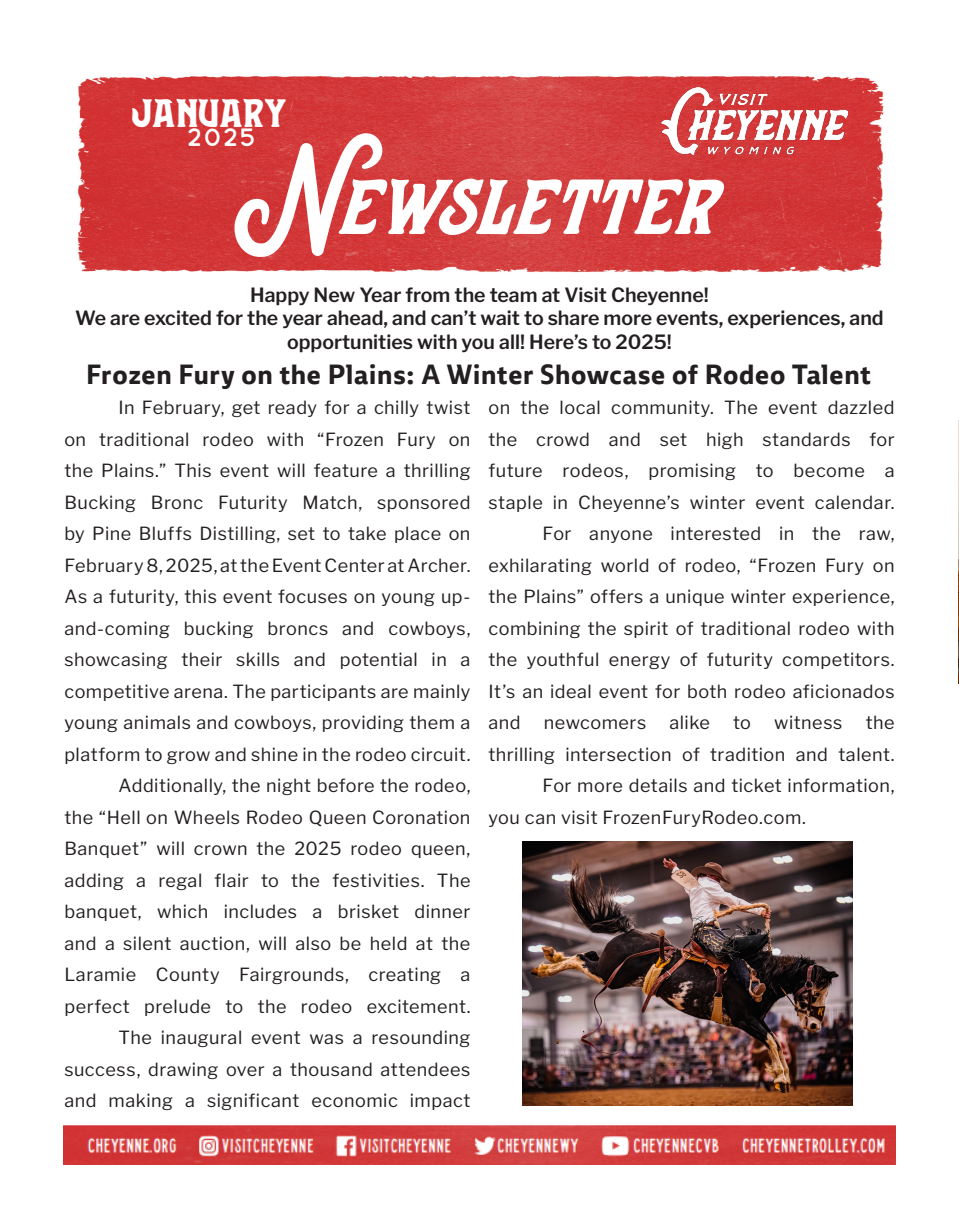
<style>
.page{position:relative;width:959px;height:1229px;background:#fff}
.page>*{position:absolute;margin:0;border:0;box-sizing:border-box;transform-origin:0 0}
.t1{font:99.15px "Stranger Script Caps";letter-spacing:-.04em;color:#fff}
.t2{font:39.9px "Stranger";color:#fff}
.t3{font:700 27px "Ebony";letter-spacing:.025em;color:#231f20}
.t4{font:25.05px "Stranger Wide";color:#fff}
.t5{font:600 19.5px/23.4px "Libre Franklin";color:#231f20;text-align:center}
.t6{font:18px/31.5px "Libre Franklin";letter-spacing:.025em;color:#231f20;text-align:right}
</style>
<div class="page">
<img style="left:77px;top:75px;width:807px;height:198px">
<img style="left:661px;top:88px;width:186px;height:66px">
<img style="left:63px;top:1125px;width:832px;height:39px">
<img style="left:958px;top:420px;width:1px;height:263px">
<img style="left:522px;top:841px;width:330px;height:264px">
<p class="t2" style="left:131px;top:90px;width:157px">JANUARY</p>
<p class="t4" style="left:186px;top:123px;width:72px">2025</p>
<p class="t1" style="left:234px;top:116px;width:489px">Ne wsletter</p>
<p class="t5" style="left:250px;top:281px;width:460px">Happy New Year from the team at Visit Cheyenne!</p>
<p class="t5" style="left:75px;top:305px;width:810px">We are excited for the year ahead, and can’t wait to share more events, experiences, and opportunities with you all! Here’s to 2025!</p>
<h2 class="t3" style="left:86px;top:356px;width:786px">Frozen Fury on the Plains: A Winter Showcase of Rodeo Talent</h2>
<h2 class="t6" style="left:64px;top:390px;width:407px">In February, get ready for a chilly twist<br>on traditional rodeo with “Frozen Fury on the Plains.” This event will feature a thrilling Bucking Bronc Futurity Match, sponsored by Pine Bluffs Distilling, set to take place on February 8, 2025, at the Event Center at Archer.<br>As a futurity, this event focuses on young up&shy;and-coming bucking broncs and cowboys, showcasing their skills and potential in a competitive arena. The participants are mainly young animals and cowboys, providing them a platform to grow and shine in the rodeo circuit.<br>Additionally, the night before the rodeo,<br>the “Hell on Wheels Rodeo Queen Coronation Banquet” will crown the 2025 rodeo queen, adding a regal flair to the festivities. The banquet, which includes a brisket dinner and a silent auction, will also be held at the Laramie County Fairgrounds, creating a perfect prelude to the rodeo excitement.<br>The inaugural event was a resounding success, drawing over a thousand attendees and making a significant economic impact</h2>
<h2 class="t6" style="left:488px;top:390px;width:407px">on the local community. The event dazzled</h2>
<h2 class="t6" style="left:488px;top:421px;width:407px">the crowd and set high standards for</h2>
<h2 class="t6" style="left:488px;top:453px;width:407px">future rodeos, promising to become a</h2>
<h2 class="t6" style="left:488px;top:484px;width:407px">staple in Cheyenne’s winter event calendar.</h2>
<h2 class="t6" style="left:542px;top:516px;width:353px">For anyone interested in the raw,</h2>
<h2 class="t6" style="left:488px;top:547px;width:407px">exhilarating world of rodeo, “Frozen Fury on</h2>
<h2 class="t6" style="left:488px;top:579px;width:407px">the Plains” offers a unique winter experience,</h2>
<h2 class="t6" style="left:488px;top:610px;width:407px">combining the spirit of traditional rodeo with</h2>
<h2 class="t6" style="left:488px;top:642px;width:407px">the youthful energy of futurity competitors.</h2>
<h2 class="t6" style="left:488px;top:673px;width:407px">It’s an ideal event for both rodeo aficionados</h2>
<h2 class="t6" style="left:488px;top:705px;width:34px">and</h2>
<h2 class="t6" style="left:544px;top:705px;width:104px">newcomers</h2>
<h2 class="t6" style="left:669px;top:705px;width:42px">alike</h2>
<h2 class="t6" style="left:733px;top:705px;width:19px">to</h2>
<h2 class="t6" style="left:774px;top:705px;width:70px">witness</h2>
<h2 class="t6" style="left:865px;top:705px;width:30px">the</h2>
<h2 class="t6" style="left:488px;top:736px;width:407px">thrilling intersection of tradition and talent.</h2>
<h2 class="t6" style="left:542px;top:768px;width:353px">For more details and ticket information,</h2>
<h2 class="t6" style="left:488px;top:799px;width:319px">you can visit FrozenFuryRodeo.com.</h2>
</div>
